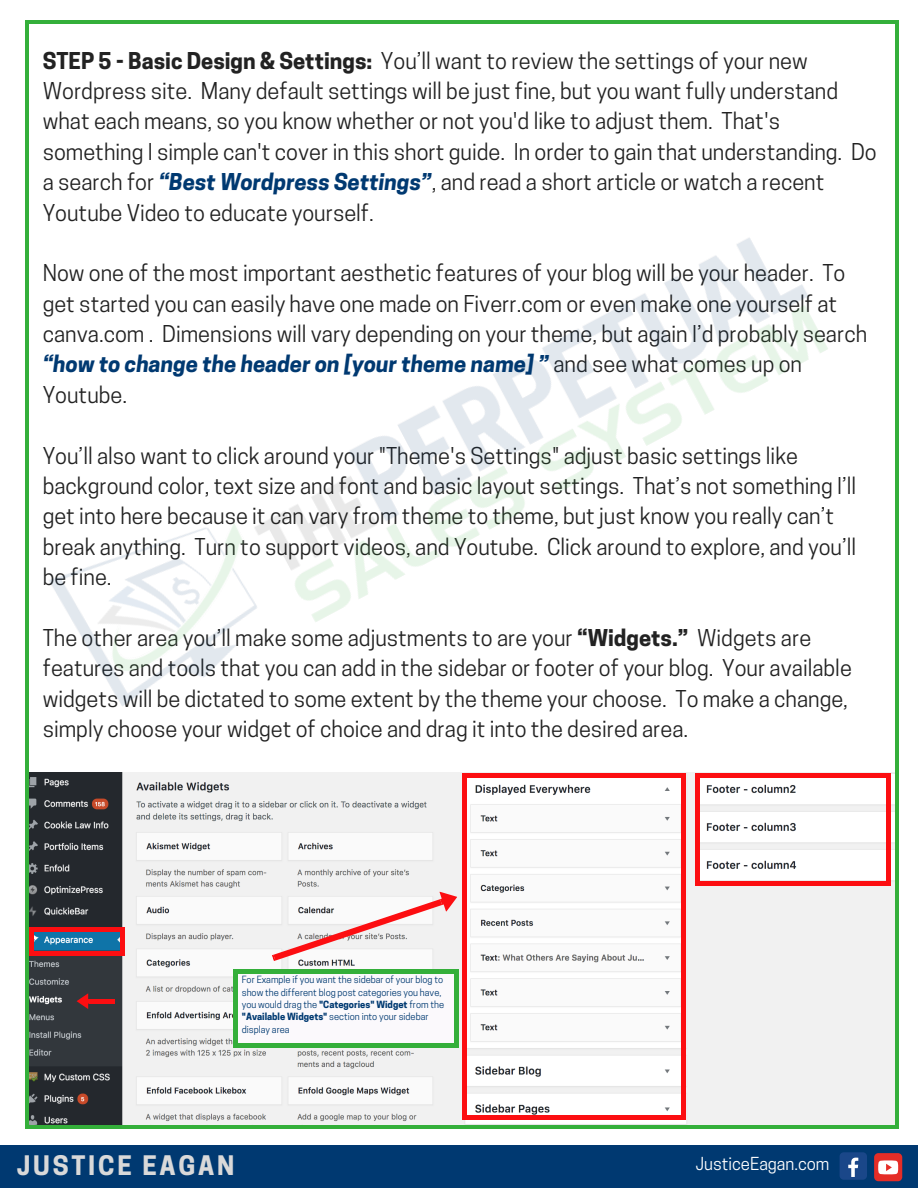
<style>
.page{position:relative;width:918px;height:1188px;background:#fff}
.page>*{position:absolute;margin:0;border:0;box-sizing:border-box;transform-origin:0 0}
.t1{font:700 25.2px "Cooper Hewitt";letter-spacing:.11em;color:#d9d9d9}
.t2{font:21.75px/30.3px "Cooper Hewitt";color:#222}
.t3{font:16.8px "Cooper Hewitt";color:#fff}
.t4{font:9.3px/12.3px "Cooper Hewitt";color:#003971}
.s1{font-weight:700}
.s2{font-weight:700;font-style:italic;color:#003971}
</style>
<div class="page">
<img style="left:28px;top:815px;width:868px;height:310px">
<hr style="left:25px;top:23px;width:3px;height:1102px;background:#34af3a">
<hr style="left:896px;top:23px;width:3px;height:1102px;background:#34af3a">
<hr style="left:28px;top:1125px;width:868px;height:3px;background:#34af3a">
<hr style="left:28px;top:20px;width:868px;height:4px;background:#34af3a">
<div style="left:0;top:1145px;width:918px;height:43px;background:#003971"></div>
<div style="left:840px;top:1152px;width:27px;height:28px;background:#1a4789;border-radius:4px"></div>
<svg style="left:848px;top:1158px;width:10px;height:19px"></svg>
<div style="left:874px;top:1153px;width:28px;height:28px;background:#e52d27;border-radius:4px"></div>
<svg style="left:878px;top:1160px;width:20px;height:14px"></svg>
<img style="left:28px;top:126px;width:868px;height:689px">
<svg style="left:120px;top:952px;width:5px;height:4px"></svg>
<hr style="left:30px;top:932px;width:4px;height:20px;background:#fc0e11">
<svg style="left:30px;top:952px;width:4px;height:4px"></svg>
<div style="left:120px;top:932px;width:5px;height:20px;background:#fc0e11"></div>
<div style="left:34px;top:951px;width:86px;height:5px;background:#fc0e11"></div>
<svg style="left:120px;top:927px;width:5px;height:5px"></svg>
<svg style="left:30px;top:927px;width:4px;height:5px"></svg>
<div style="left:34px;top:927px;width:86px;height:5px;background:#fc0e11"></div>
<svg style="left:77px;top:993px;width:13px;height:16px"></svg>
<div style="left:89px;top:999px;width:24px;height:5px;background:#fc0e11"></div>
<svg style="left:682px;top:1116px;width:4px;height:4px"></svg>
<hr style="left:463px;top:778px;width:4px;height:338px;background:#fc0e11">
<svg style="left:463px;top:1116px;width:4px;height:4px"></svg>
<div style="left:681px;top:778px;width:5px;height:338px;background:#fc0e11"></div>
<hr style="left:467px;top:1116px;width:215px;height:4px;background:#fc0e11">
<svg style="left:682px;top:773px;width:4px;height:5px"></svg>
<svg style="left:463px;top:773px;width:4px;height:5px"></svg>
<div style="left:467px;top:773px;width:215px;height:5px;background:#fc0e11"></div>
<svg style="left:886px;top:882px;width:5px;height:4px"></svg>
<hr style="left:696px;top:778px;width:4px;height:104px;background:#fc0e11">
<svg style="left:696px;top:882px;width:4px;height:4px"></svg>
<div style="left:886px;top:778px;width:5px;height:104px;background:#fc0e11"></div>
<hr style="left:700px;top:882px;width:186px;height:4px;background:#fc0e11">
<svg style="left:886px;top:773px;width:5px;height:5px"></svg>
<svg style="left:696px;top:773px;width:4px;height:5px"></svg>
<div style="left:700px;top:773px;width:186px;height:5px;background:#fc0e11"></div>
<svg style="left:272px;top:887px;width:189px;height:74px"></svg>
<div style="left:234px;top:972px;width:224px;height:73px;background:#fbf9fc"></div>
<svg style="left:454px;top:1044px;width:5px;height:4px"></svg>
<div style="left:233px;top:974px;width:5px;height:70px;background:#34af3a"></div>
<svg style="left:233px;top:1044px;width:5px;height:4px"></svg>
<div style="left:454px;top:974px;width:5px;height:70px;background:#34af3a"></div>
<div style="left:238px;top:1043px;width:216px;height:5px;background:#34af3a"></div>
<svg style="left:454px;top:969px;width:5px;height:5px"></svg>
<svg style="left:233px;top:969px;width:5px;height:5px"></svg>
<div style="left:238px;top:969px;width:216px;height:5px;background:#34af3a"></div>
<p class="t2" style="left:43px;top:48px;width:836px"><span class="s1">STEP 5 - Basic Design &amp; Settings:</span> You’ll want to review the settings of your new Wordpress site. Many default settings will be just fine, but you want fully understand what each means, so you know whether or not you'd like to adjust them. That's something I simple can't cover in this short guide. In order to gain that understanding. Do a search for <span class="s2">“Best Wordpress Settings”</span>, and read a short article or watch a recent Youtube Video to educate yourself.</p>
<p class="t2" style="left:43px;top:261px;width:826px">Now one of the most important aesthetic features of your blog will be your header. To get started you can easily have one made on Fiverr.com or even make one yourself at canva.com . Dimensions will vary depending on your theme, but again I’d probably search <span class="s2">“how to change the header on [your theme name] ”</span> and see what comes up on Youtube.</p>
<p class="t2" style="left:43px;top:443px;width:815px">You’ll also want to click around your "Theme's Settings" adjust basic settings like background color, text size and font and basic layout settings. That’s not something I’ll get into here because it can vary from theme to theme, but just know you really can’t break anything. Turn to support videos, and Youtube. Click around to explore, and you’ll be fine.</p>
<p class="t2" style="left:43px;top:625px;width:811px">The other area you’ll make some adjustments to are your <span class="s1">“Widgets.”</span> Widgets are features and tools that you can add in the sidebar or footer of your blog. Your available widgets will be dictated to some extent by the theme your choose. To make a change, simply choose your widget of choice and drag it into the desired area.</p>
<p class="t4" style="left:242px;top:975px;width:204px">For Example if you want the sidebar of your blog to show the different blog post categories you have, you would drag the <span class="s1">"Categories" Widget</span> from the <span class="s1">"Available Widgets"</span> section into your sidebar display area</p>
<p class="t1" style="left:17px;top:1156px;width:219px">JUSTICE EAGAN</p>
<p class="t3" style="left:696px;top:1157px;width:135px">JusticeEagan.com</p>
</div>
